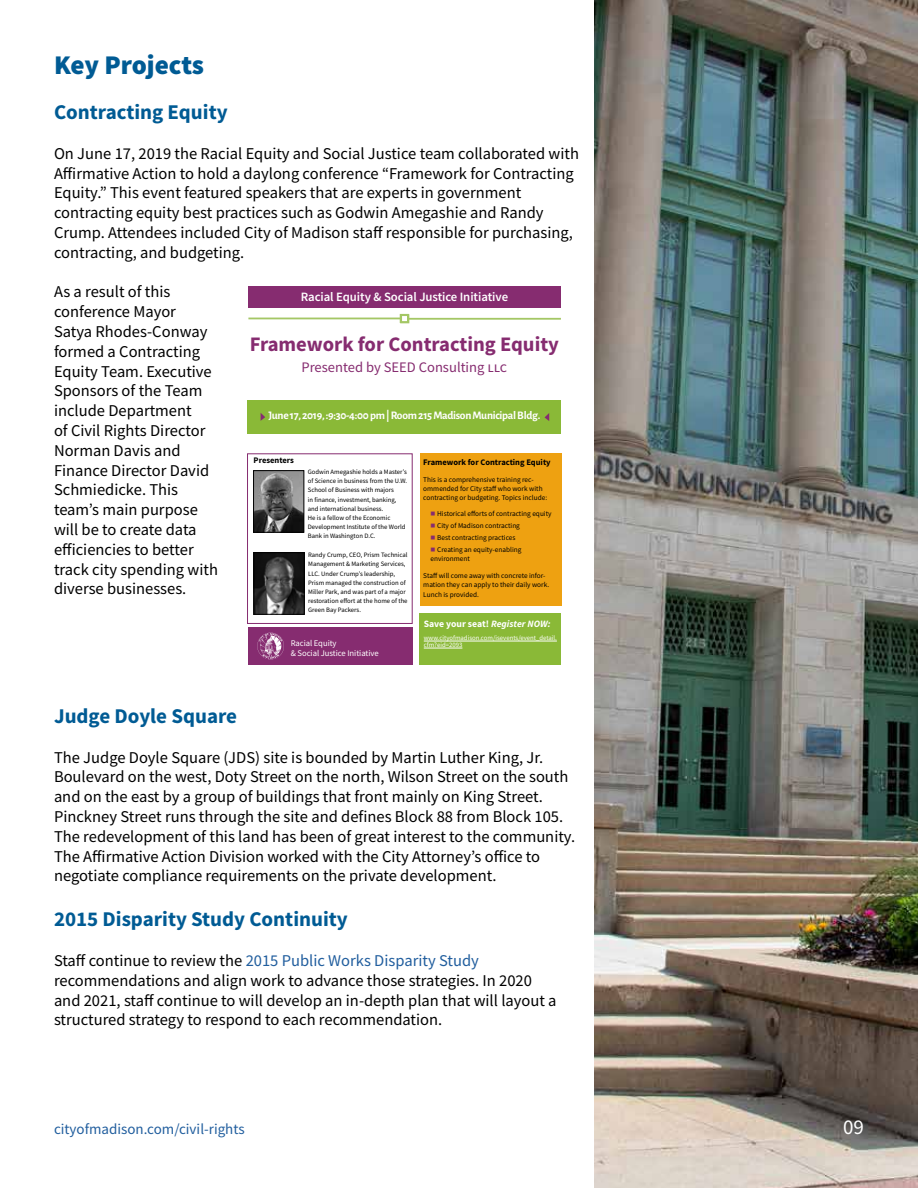
<style>
.page{position:relative;width:918px;height:1188px;background:#fff}
.page>*{position:absolute;margin:0;border:0;box-sizing:border-box;transform-origin:0 0}
.t1{font:900 27px "Source Sans Pro";letter-spacing:-.01em;color:#005b94}
.t2{font:700 21px "Source Sans Pro";color:#005b94}
.t3{font:21px "Source Sans Pro";color:#fff}
.t4{font:700 20.7px "Source Sans Pro";color:#862c70}
.t5{font:16.5px/19.8px "Source Sans Pro";color:#000}
.t6{font:15px "Source Sans Pro";color:#215e9e}
.t7{font:14.55px "Source Sans Pro";color:#862c70}
.t8{font:600 12.75px "Source Sans Pro";letter-spacing:-.005em;color:#fff}
.t9{font:700 11.55px "Alegreya Sans";letter-spacing:-.025em;color:#fff}
.t10{font:700 9.75px "Source Sans Pro";color:#fff}
.t11{font:700 8.55px "Source Sans Pro";color:#000}
.t12{font:8.55px/9.3px "Source Sans Pro";letter-spacing:-.005em;color:#fff}
.t13{font:7.35px/9.1px "Source Sans Pro";color:#000}
.t14{font:6.6px/9.1px "Source Sans Pro";color:#000}
.t15{font:6.6px/7.1px "Source Sans Pro";color:#fff}
.s1{color:#862c70}
.s2{font-style:italic}
.s3{color:#215e9e}
</style>
<div class="page">
<div style="left:248px;top:400px;width:313px;height:34px;background:#8ab937"></div>
<div style="left:420px;top:453px;width:142px;height:153px;background:#eea111"></div>
<hr style="left:408px;top:318px;width:153px;height:2px;background:#a4c765">
<hr style="left:248px;top:318px;width:153px;height:1px;background:#a4c765">
<div style="left:400px;top:314px;width:9px;height:9px;border:2px solid #a4c765"></div>
<div style="left:248px;top:627px;width:164px;height:38px;background:#862c70"></div>
<svg style="left:257px;top:633px;width:27px;height:26px"></svg>
<div style="left:248px;top:286px;width:313px;height:21px;background:#862c70"></div>
<div style="left:247px;top:453px;width:166px;height:171px;border:1px solid #862c70"></div>
<svg style="left:261px;top:413px;width:4px;height:8px"></svg>
<svg style="left:545px;top:413px;width:4px;height:8px"></svg>
<img style="left:255px;top:472px;width:47px;height:59px">
<div style="left:253px;top:470px;width:51px;height:63px;border:1px solid #000"></div>
<div style="left:420px;top:614px;width:141px;height:51px;background:#8ab937"></div>
<img style="left:256px;top:554px;width:47px;height:59px">
<div style="left:254px;top:552px;width:51px;height:63px;border:1px solid #000"></div>
<hr style="left:424px;top:641px;width:133px;height:1px;background:#fff">
<hr style="left:424px;top:648px;width:38px;height:1px;background:#fff">
<img style="left:594px;top:0;width:324px;height:1188px">
<h1 class="t1" style="left:54px;top:47px;width:152px">Key Projects</h1>
<p class="t2" style="left:54px;top:98px;width:175px">Contracting Equity</p>
<p class="t5" style="left:54px;top:143px;width:527px">On June 17, 2019 the Racial Equity and Social Justice team collaborated with Affirmative Action to hold a daylong conference “Framework for Contracting Equity.” This event featured speakers that are experts in government contracting equity best practices such as Godwin Amegashie and Randy Crump. Attendees included City of Madison staff responsible for purchasing, contracting, and budgeting.</p>
<p class="t5" style="left:54px;top:282px;width:165px">As a result of this conference Mayor<br>Satya Rhodes-Conway formed a Contracting<br>Equity Team. Executive<br>Sponsors of the Team include Department<br>of Civil Rights Director<br>Norman Davis and<br>Finance Director David<br>Schmiedicke. This team’s main purpose will be to create data efficiencies to better track city spending with diverse businesses.</p>
<p class="t8" style="left:301px;top:289px;width:209px">Racial Equity &amp; Social Justice Initiative</p>
<p class="t4" style="left:250px;top:330px;width:311px">Framework for Contracting Equity</p>
<p class="t7" style="left:302px;top:358px;width:207px">Presented by SEED Consulting llc</p>
<p class="t9" style="left:268px;top:407px;width:273px">June 17, 2019, :9:30-4:00 pm | Room 215 Madison Municipal Bldg.</p>
<p class="t11" style="left:423px;top:457px;width:129px">Framework for Contracting Equity</p>
<p class="t13" style="left:423px;top:475px;width:125px">This is a comprehensive training rec&shy;ommended for City staff who work with contracting or budgeting. Topics include:</p>
<p class="t13" style="left:431px;top:509px;width:123px"><span class="s1">■</span> Historical efforts of contracting equity</p>
<p class="t13" style="left:431px;top:521px;width:91px"><span class="s1">■</span> City of Madison contracting</p>
<p class="t13" style="left:431px;top:533px;width:86px"><span class="s1">■</span> Best contracting practices</p>
<p class="t13" style="left:431px;top:545px;width:92px;line-height:8.6px"><span class="s1">■</span> Creating an equity-enabling environment</p>
<p class="t13" style="left:423px;top:571px;width:127px">Staff will come away with concrete infor&shy;mation they can apply to their daily work.<br>Lunch is provided.</p>
<p class="t11" style="left:254px;top:455px;width:42px">Presenters</p>
<p class="t14" style="left:308px;top:467px;width:101px">Godwin Amegashie holds a Master’s of Science in business from the U.W.<br>School of Business with majors<br>in finance, investment, banking, and international business.<br>He is a fellow of the Economic<br>Development Institute of the World<br>Bank in Washington D.C.</p>
<p class="t14" style="left:308px;top:551px;width:101px">Randy Crump, CEO, Prism Technical<br>Management &amp; Marketing Services,<br>LLC. Under Crump’s leadership,<br>Prism managed the construction of<br>Miller Park, and was part of a major restoration effort at the home of the<br>Green Bay Packers.</p>
<p class="t12" style="left:291px;top:639px;width:90px">Racial Equity<br>&amp; Social Justice Initiative</p>
<p class="t10" style="left:424px;top:617px;width:128px">Save your seat! <span class="s2">Register NOW:</span></p>
<p class="t15" style="left:424px;top:634px;width:135px">www.cityofmadison.com/isevents/event_detail. cfm?eid=2093</p>
<p class="t2" style="left:54px;top:702px;width:185px">Judge Doyle Square</p>
<p class="t5" style="left:54px;top:747px;width:523px">The Judge Doyle Square (JDS) site is bounded by Martin Luther King, Jr.<br>Boulevard on the west, Doty Street on the north, Wilson Street on the south and on the east by a group of buildings that front mainly on King Street.<br>Pinckney Street runs through the site and defines Block 88 from Block 105.<br>The redevelopment of this land has been of great interest to the community.<br>The Affirmative Action Division worked with the City Attorney’s office to negotiate compliance requirements on the private development.</p>
<p class="t2" style="left:54px;top:905px;width:295px">2015 Disparity Study Continuity</p>
<p class="t5" style="left:54px;top:951px;width:504px">Staff continue to review the <span class="s3">2015 Public Works Disparity Study </span>recommendations and align work to advance those strategies. In 2020 and 2021, staff continue to will develop an in-depth plan that will layout a structured strategy to respond to each recommendation.</p>
<p class="t6" style="left:54px;top:1119px;width:192px">cityofmadison.com/civil-rights</p>
<p class="t3" style="left:843px;top:1114px;width:22px">09</p>
</div>
